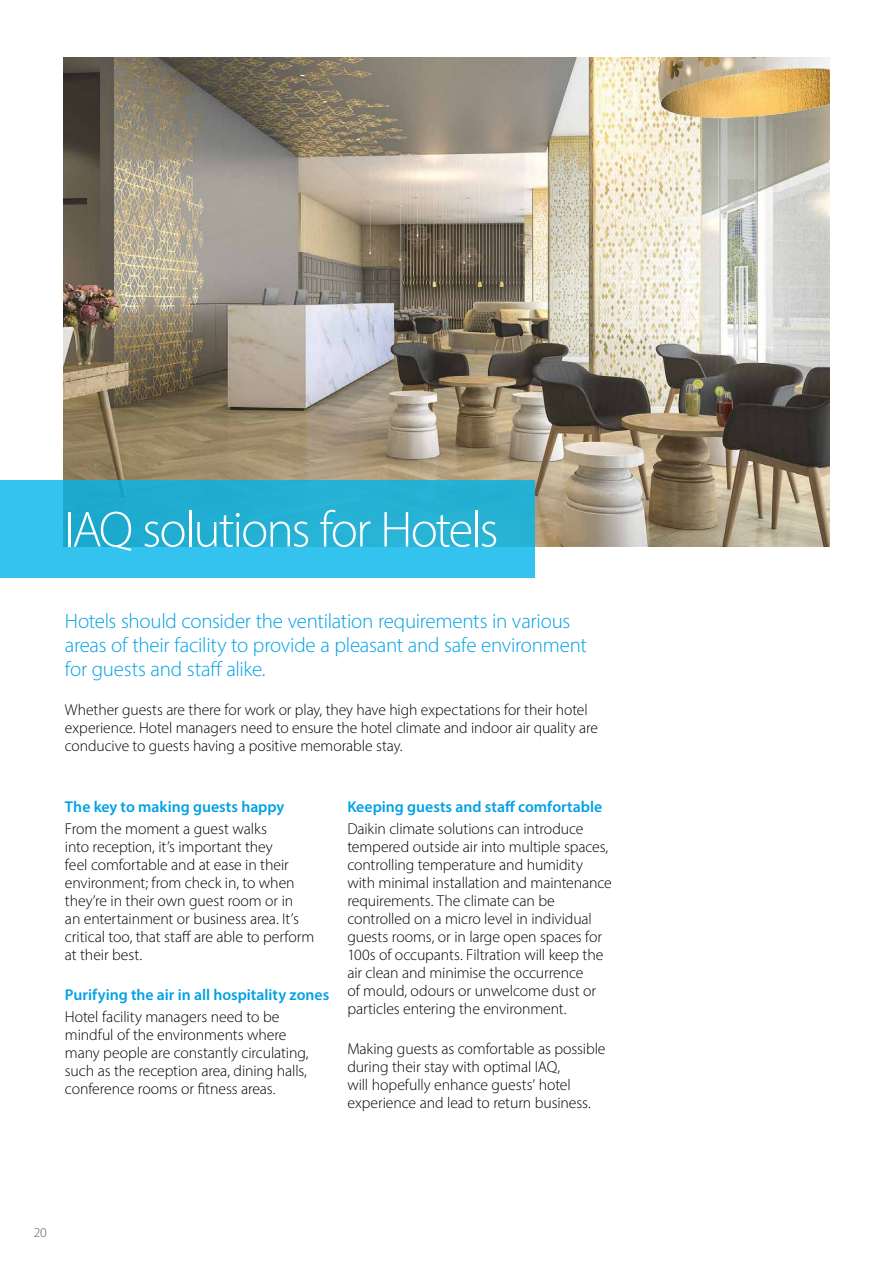
<style>
.page{position:relative;width:893px;height:1263px;background:#fff}
.page>*{position:absolute;margin:0;border:0;box-sizing:border-box;transform-origin:0 0}
.t1{font:300 51px "Myriad Pro";letter-spacing:-.04em;color:#fff}
.t2{font:300 21px/24px "Myriad Pro";letter-spacing:-.015em;color:#00a1e4}
.t3{font:300 15.75px/18px "Myriad Pro";letter-spacing:-.005em;color:#000}
.t4{font:600 15.75px "Myriad Pro";color:#00a1e4}
.t5{font:300 13.5px "Myriad Pro";color:#58595b}
</style>
<div class="page">
<img style="left:64px;top:58px;width:765px;height:488px">
<svg style="left:0;top:480px;width:535px;height:98px;background:#29b7dd"></svg>
<h1 class="t1" style="left:64px;top:499px;width:436px">IAQ solutions for Hotels</h1>
<h2 class="t2" style="left:65px;top:609px;width:523px">Hotels should consider the ventilation requirements in various areas of their facility to provide a pleasant and safe environment for guests and staff alike.</h2>
<p class="t3" style="left:65px;top:701px;width:534px">Whether guests are there for work or play, they have high expectations for their hotel experience. Hotel managers need to ensure the hotel climate and indoor air quality are conducive to guests having a positive memorable stay.</p>
<p class="t4" style="left:65px;top:797px;width:221px">The key to making guests happy</p>
<p class="t3" style="left:65px;top:820px;width:251px">From the moment a guest walks<br>into reception, it’s important they<br>feel comfortable and at ease in their environment; from check in, to when they’re in their own guest room or in<br>an entertainment or business area. It’s critical too, that staff are able to perform at their best.</p>
<p class="t4" style="left:65px;top:984px;width:266px">Purifying the air in all hospitality zones</p>
<p class="t3" style="left:65px;top:1007px;width:245px">Hotel facility managers need to be mindful of the environments where many people are constantly circulating, such as the reception area, dining halls, conference rooms or fitness areas.</p>
<p class="t4" style="left:347px;top:797px;width:256px">Keeping guests and staff comfortable</p>
<p class="t3" style="left:347px;top:820px;width:266px">Daikin climate solutions can introduce tempered outside air into multiple spaces, controlling temperature and humidity with minimal installation and maintenance requirements. The climate can be controlled on a micro level in individual guests rooms, or in large open spaces for 100s of occupants. Filtration will keep the air clean and minimise the occurrence<br>of mould, odours or unwelcome dust or particles entering the environment.</p>
<p class="t3" style="left:347px;top:1039px;width:260px">Making guests as comfortable as possible during their stay with optimal IAQ,<br>will hopefully enhance guests’ hotel experience and lead to return business.</p>
<p class="t5" style="left:34px;top:1224px;width:15px">20</p>
</div>
